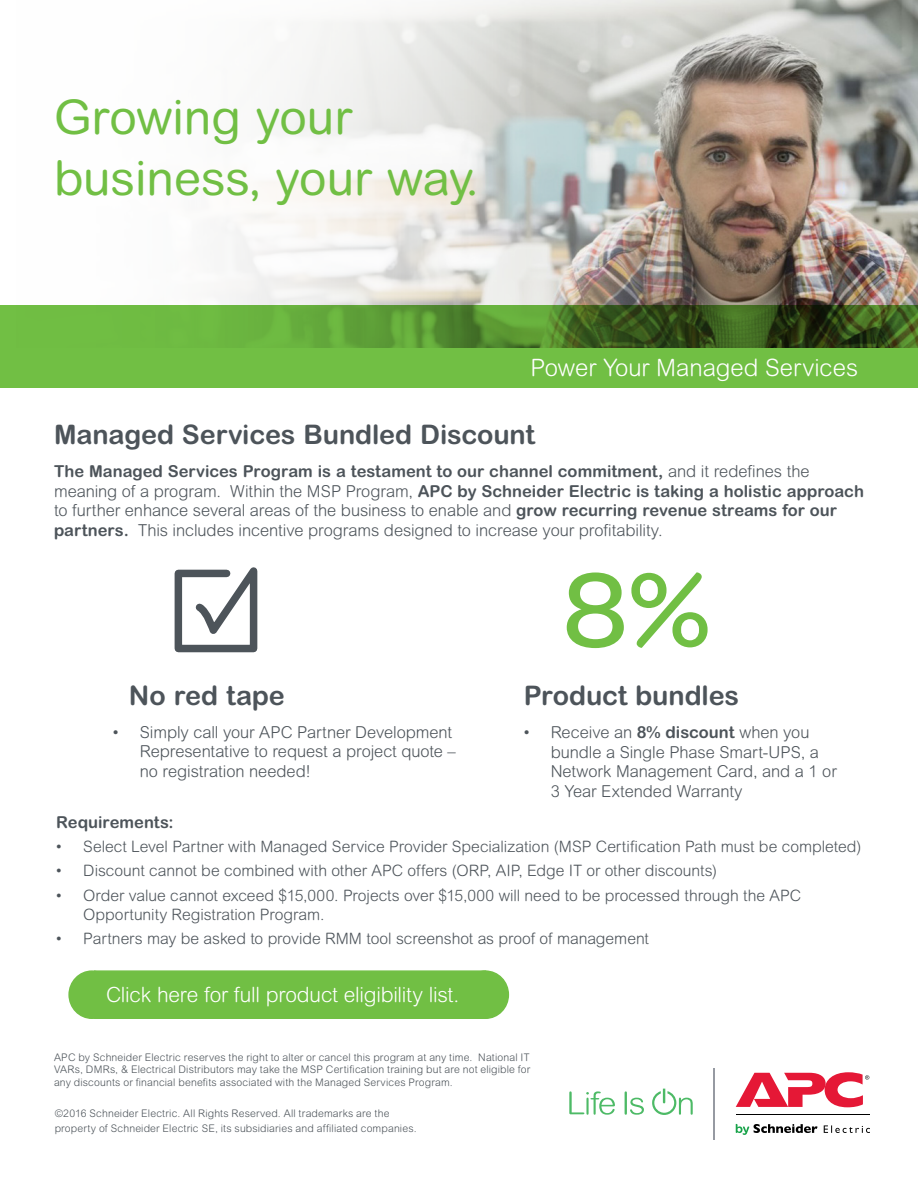
<style>
.page{position:relative;width:918px;height:1188px;background:#fff}
.page>*{position:absolute;margin:0;border:0;box-sizing:border-box;transform-origin:0 0}
.t1{font:112.5px "SE Optimist";color:#71bf44}
.Headline{font:48px "Arial Rounded MT Std";color:#71bf44}
.Sidebar_caption{font:700 27px "Arial Rounded MT Std";letter-spacing:-.005em;color:#4d545a}
.t2{font:300 24px "Arial Rounded MT Std";color:#fff}
.Sidebar_caption-2{font:300 21px "Arial Rounded MT Std";letter-spacing:-.01em;color:#fff}
.Sidebar_caption-3{font:300 16.5px/19.8px "Arial Rounded MT Std";letter-spacing:-.005em;color:#4d545a}
.Sidebar_caption-4{font:700 16.5px "Arial Rounded MT Std";color:#4d545a}
.t3{font:300 15.75px/18.9px "Arial Rounded MT Std";color:#4d545a}
.Sidebar_caption-5{font:300 10.5px/12.6px "Arial Rounded MT Std";letter-spacing:.015em;color:#4d545a;text-align:justify}
.s1{font-weight:700}
</style>
<div class="page">
<div style="left:94px;top:970px;width:392px;height:49px;background:#71bf44;border:2px solid #71bf44"></div>
<div style="left:463px;top:971px;width:45px;height:47px;background:#71bf44;border-radius:50%"></div>
<div style="left:462px;top:970px;width:47px;height:49px;border:2px solid #71bf44;border-radius:50%"></div>
<div style="left:69px;top:971px;width:46px;height:47px;background:#71bf44;border-radius:50%"></div>
<div style="left:68px;top:970px;width:47px;height:49px;border:2px solid #71bf44;border-radius:50%"></div>
<img style="left:756px;top:0;width:162px;height:305px">
<svg style="left:223px;top:0;width:533px;height:305px"></svg>
<svg style="left:0;top:305px;width:918px;height:83px;background:#61a239"></svg>
<svg style="left:174px;top:567px;width:84px;height:86px"></svg>
<svg style="left:569px;top:1091px;width:46px;height:24px"></svg>
<svg style="left:625px;top:1091px;width:19px;height:24px"></svg>
<svg style="left:652px;top:1089px;width:41px;height:26px"></svg>
<hr style="left:714px;top:1068px;width:1px;height:71px;background:#969aa2">
<hr style="left:736px;top:1114px;width:134px;height:1px;background:#000">
<svg style="left:736px;top:1124px;width:134px;height:11px"></svg>
<svg style="left:736px;top:1072px;width:133px;height:35px"></svg>
<p class="Headline" style="left:54px;top:89px;width:300px">Growing your</p>
<p class="Headline" style="left:54px;top:150px;width:426px">business, your way.</p>
<p class="t2" style="left:531px;top:353px;width:329px">Power Your Managed Services</p>
<p class="Sidebar_caption" style="left:54px;top:419px;width:483px">Managed Services Bundled Discount</p>
<p class="Sidebar_caption-3" style="left:54px;top:461px;width:812px"><span class="s1">The Managed Services Program is a testament to our channel commitment,</span> and it redefines the meaning of a program. Within the MSP Program, <span class="s1">APC by Schneider Electric is taking a holistic approach </span>to further enhance several areas of the business to enable and <span class="s1">grow recurring revenue streams for our partners.</span> This includes incentive programs designed to increase your profitability.</p>
<p class="Sidebar_caption" style="left:129px;top:680px;width:158px">No red tape</p>
<p class="Sidebar_caption-3" style="left:140px;top:722px;width:317px;text-indent:-27px">• Simply call your APC Partner Development<br>Representative to request a project quote – no registration needed!</p>
<p class="t1" style="left:563px;top:531px;width:150px">8%</p>
<p class="Sidebar_caption" style="left:524px;top:680px;width:217px">Product bundles</p>
<p class="Sidebar_caption-3" style="left:551px;top:722px;width:288px;text-indent:-27px">• Receive an <span class="s1">8% discount</span> when you bundle a Single Phase Smart-UPS, a<br>Network Management Card, and a 1 or<br>3 Year Extended Warranty</p>
<p class="Sidebar_caption-4" style="left:56px;top:812px;width:119px">Requirements:</p>
<p class="t3" style="left:56px;top:837px;width:807px">• Select Level Partner with Managed Service Provider Specialization (MSP Certification Path must be completed)</p>
<p class="t3" style="left:56px;top:861px;width:662px">• Discount cannot be combined with other APC offers (ORP, AIP, Edge IT or other discounts)</p>
<p class="t3" style="left:83px;top:886px;width:720px;text-indent:-27px">• Order value cannot exceed $15,000. Projects over $15,000 will need to be processed through the APC<br>Opportunity Registration Program.</p>
<p class="t3" style="left:56px;top:929px;width:594px">• Partners may be asked to provide RMM tool screenshot as proof of management</p>
<p class="Sidebar_caption-2" style="left:106px;top:982px;width:355px">Click here for full product eligibility list.</p>
<p class="Sidebar_caption-5" style="left:54px;top:1051px;width:478px">APC by Schneider Electric reserves the right to alter or cancel this program at any time. National IT VARs, DMRs, &amp; Electrical Distributors may take the MSP Certification training but are not eligible for any discounts or financial benefits associated with the Managed Services Program.</p>
<p class="Sidebar_caption-5" style="left:55px;top:1107px;width:336px">©2016 Schneider Electric. All Rights Reserved. All trademarks are the</p>
<p class="Sidebar_caption-5" style="left:55px;top:1122px;width:363px">property of Schneider Electric SE, its subsidiaries and affiliated companies.</p>
</div>
